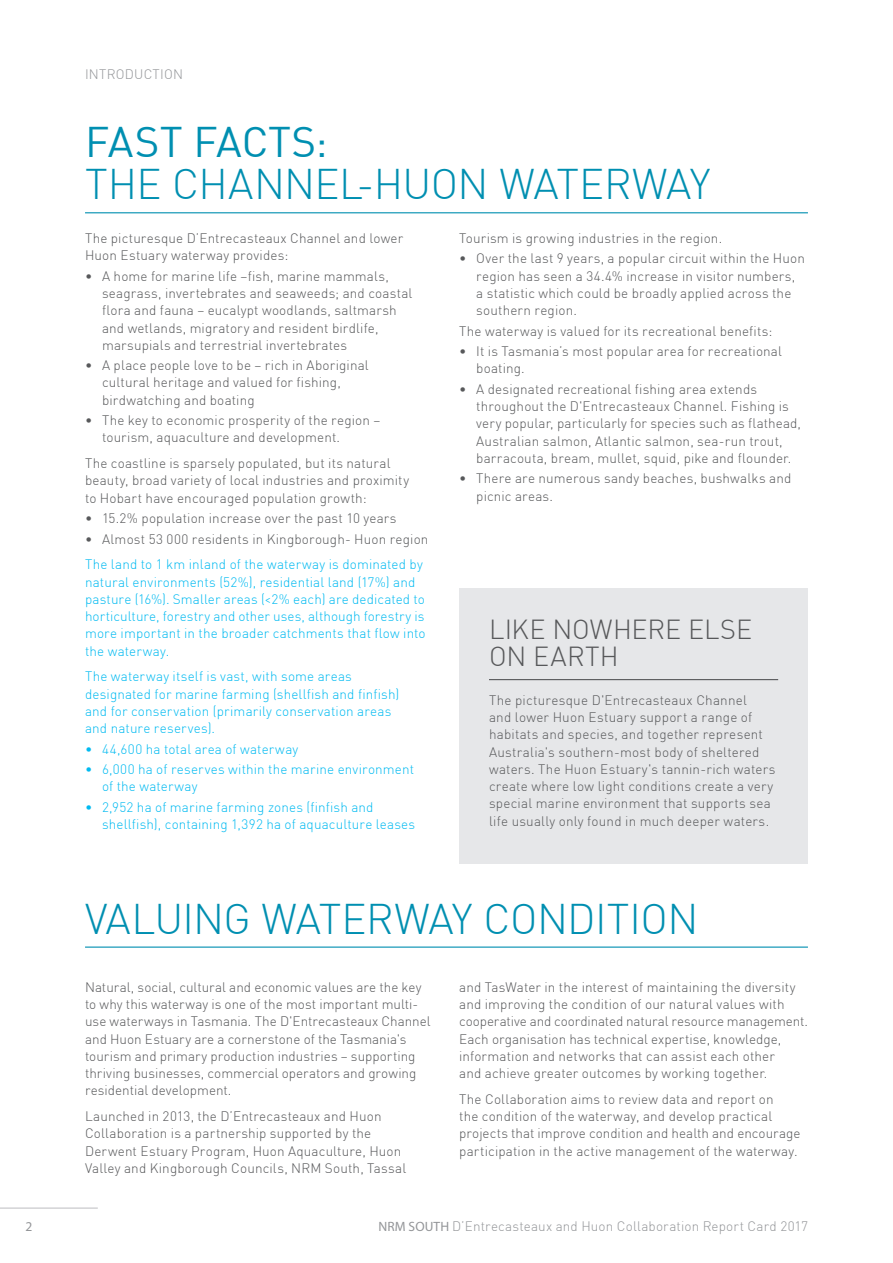
<style>
.page{position:relative;width:893px;height:1263px;background:#fff}
.page>*{position:absolute;margin:0;border:0;box-sizing:border-box;transform-origin:0 0}
.NRM_Heading_1_Green{font:300 42px/42px "DIN";letter-spacing:-.015em;color:#008fb1}
.NRM_Heading_1_Green-2{font:300 27px/27px "DIN";letter-spacing:.005em;color:#57585a}
.NRM_Body{font:300 13.5px/17.2px "DIN";letter-spacing:.01em;color:#57585a}
.NRM_Body_Bullets{font:300 13.5px/17.2px "DIN";letter-spacing:.01em;color:#57585a}
.NRM_Body-2{font:300 13.5px/17.2px "DIN";letter-spacing:.01em;color:#00baf1}
.NRM_Body_Bullets-2{font:300 13.5px/17.2px "DIN";letter-spacing:.01em;color:#00baf1}
.t1{font:300 13.5px "DIN";letter-spacing:.01em;color:#939598}
.t2{font:13.5px "Myriad Pro";color:#939598}
.s1{font-weight:400}
.s2{font-family:"Myriad Pro";font-weight:400}
</style>
<div class="page">
<hr style="left:85px;top:212px;width:723px;height:1px;background:#008fb1">
<hr style="left:85px;top:946px;width:723px;height:2px;background:#008fb1">
<div style="left:459px;top:588px;width:349px;height:276px;background:#e6e7e9"></div>
<hr style="left:489px;top:679px;width:289px;height:1px;background:#57585a">
<hr style="left:0;top:1208px;width:98px;height:1px;background:#bcbdc0">
<p class="t1" style="left:85px;top:66px;width:99px">INTRODUCTION</p>
<p class="NRM_Heading_1_Green" style="left:85px;top:121px;width:627px"><span class="s1">FAST FACTS:<br></span>THE CHANNEL-HUON WATERWAY</p>
<p class="NRM_Body_Bullets" style="left:85px;top:229px;width:320px">The picturesque D’Entrecasteaux Channel and lower<br>Huon Estuary waterway provides:</p>
<p class="NRM_Body_Bullets" style="left:102px;top:267px;width:312px;text-indent:-17px">• A home for marine life –fish, marine mammals, seagrass, invertebrates and seaweeds; and coastal flora and fauna – eucalypt woodlands, saltmarsh and wetlands, migratory and resident birdlife, marsupials and terrestrial invertebrates</p>
<p class="NRM_Body_Bullets" style="left:102px;top:357px;width:268px;text-indent:-17px">• A place people love to be – rich in Aboriginal cultural heritage and valued for fishing, birdwatching and boating</p>
<p class="NRM_Body" style="left:102px;top:411px;width:280px;text-indent:-17px">• The key to economic prosperity of the region – tourism, aquaculture and development.</p>
<p class="NRM_Body_Bullets" style="left:85px;top:454px;width:326px">The coastline is sparsely populated, but its natural beauty, broad variety of local industries and proximity to Hobart have encouraged population growth:</p>
<p class="NRM_Body_Bullets" style="left:85px;top:509px;width:313px">• 15.2% population increase over the past 10 years</p>
<p class="NRM_Body" style="left:85px;top:530px;width:345px">• Almost 53 000 residents in Kingborough- Huon region</p>
<p class="NRM_Body-2" style="left:85px;top:556px;width:342px">The land to 1 km inland of the waterway is dominated by natural environments (52%), residential land (17%) and pasture (16%). Smaller areas (&lt;2% each) are dedicated to horticulture, forestry and other uses, although forestry is more important in the broader catchments that flow into the waterway.</p>
<p class="NRM_Body_Bullets-2" style="left:85px;top:668px;width:316px">The waterway itself is vast, with some areas designated for marine farming (shellfish and finfish) and for conservation (primarily conservation areas and nature reserves).</p>
<p class="NRM_Body_Bullets-2" style="left:85px;top:740px;width:215px">• 44,600 ha total area of waterway</p>
<p class="NRM_Body_Bullets-2" style="left:102px;top:760px;width:313px;text-indent:-17px">• 6,000 ha of reserves within the marine environment of the waterway</p>
<p class="NRM_Body-2" style="left:102px;top:798px;width:315px;text-indent:-17px">• 2,952 ha of marine farming zones (finfish and shellfish), containing 1,392 ha of aquaculture leases</p>
<p class="NRM_Body_Bullets" style="left:459px;top:229px;width:265px">Tourism is growing industries in the region.</p>
<p class="NRM_Body_Bullets" style="left:476px;top:250px;width:330px;text-indent:-17px">• Over the last 9 years, a popular circuit within the Huon region has seen a 34.4% increase in visitor numbers, a statistic which could be broadly applied across the southern region.</p>
<p class="NRM_Body_Bullets" style="left:459px;top:322px;width:315px">The waterway is valued for its recreational benefits:</p>
<p class="NRM_Body_Bullets" style="left:476px;top:342px;width:307px;text-indent:-17px">• It is Tasmania’s most popular area for recreational boating.</p>
<p class="NRM_Body_Bullets" style="left:476px;top:380px;width:326px;text-indent:-17px">• A designated recreational fishing area extends throughout the D'Entrecasteaux Channel. Fishing is very popular, particularly for species such as flathead, Australian salmon, Atlantic salmon, sea-run trout, barracouta, bream, mullet, squid, pike and flounder.</p>
<p class="NRM_Body" style="left:476px;top:470px;width:317px;text-indent:-17px">• There are numerous sandy beaches, bushwalks and picnic areas.</p>
<p class="NRM_Heading_1_Green-2" style="left:489px;top:616px;width:265px">LIKE NOWHERE ELSE<br>ON EARTH</p>
<p class="NRM_Body" style="left:489px;top:691px;width:288px">The picturesque D'Entrecasteaux Channel<br>and lower Huon Estuary support a range of habitats and species, and together represent Australia's southern-most body of sheltered waters. The Huon Estuary's tannin-rich waters create where low light conditions create a very special marine environment that supports sea life usually only found in much deeper waters.</p>
<p class="NRM_Heading_1_Green" style="left:85px;top:897px;width:615px">VALUING WATERWAY CONDITION</p>
<p class="NRM_Body" style="left:85px;top:978px;width:347px">Natural, social, cultural and economic values are the key to why this waterway is one of the most important multi&shy;use waterways in Tasmania. The D'Entrecasteaux Channel and Huon Estuary are a cornerstone of the Tasmania's tourism and primary production industries – supporting thriving businesses, commercial operators and growing residential development.</p>
<p class="NRM_Body" style="left:85px;top:1107px;width:323px">Launched in 2013, the D’Entrecasteaux and Huon Collaboration is a partnership supported by the Derwent Estuary Program, Huon Aquaculture, Huon Valley and Kingborough Councils, NRM South, Tassal</p>
<p class="NRM_Body" style="left:459px;top:978px;width:350px">and TasWater in the interest of maintaining the diversity and improving the condition of our natural values with cooperative and coordinated natural resource management.<br>Each organisation has technical expertise, knowledge, information and networks that can assist each other<br>and achieve greater outcomes by working together.</p>
<p class="NRM_Body" style="left:459px;top:1090px;width:343px">The Collaboration aims to review data and report on<br>the condition of the waterway, and develop practical projects that improve condition and health and encourage participation in the active management of the waterway.</p>
<p class="t2" style="left:26px;top:1218px;width:8px">2</p>
<p class="t1" style="left:379px;top:1218px;width:431px"><span class="s2">NRM SOUTH</span> D’Entrecasteaux and Huon Collaboration Report Card 2017</p>
</div>
